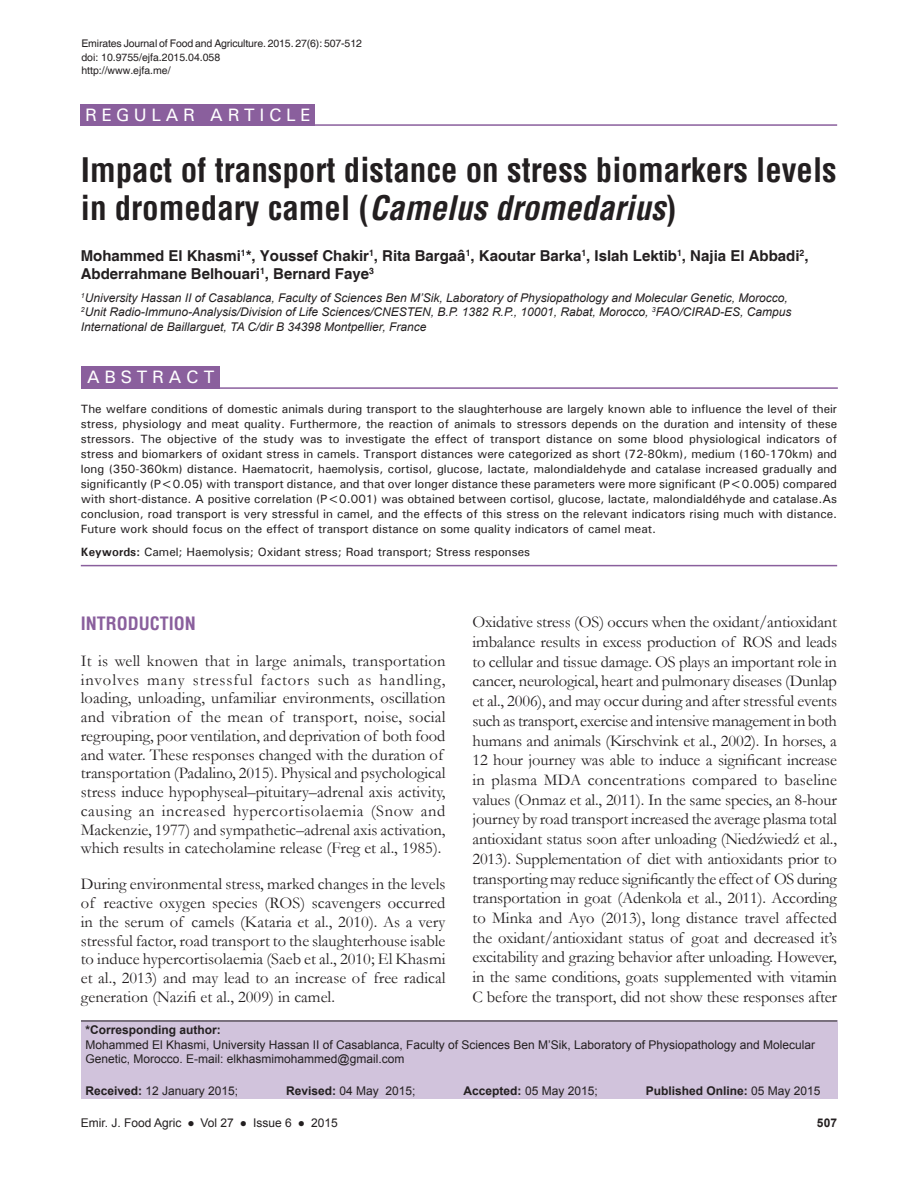
<style>
.page{position:relative;width:918px;height:1188px;background:#fff}
.page>*{position:absolute;margin:0;border:0;box-sizing:border-box;transform-origin:0 0}
.AT{font:700 condensed 33px/37.5px "Helvetica";color:#231f20}
.AH{font:500 18px "Univers";letter-spacing:.25em;color:#fff}
.t1{font:700 condensed 18px "Helvetica";color:#8a5f9d}
.ABSH{font:500 18px "Univers";letter-spacing:.25em;color:#fff}
.TX{font:16.5px/19.6px "Garamond";color:#231f20;text-align:justify}
.AU{font:700 15px/18px "Helvetica";color:#231f20}
.ABS{font:500 12px/15px "Univers";color:#231f20;text-align:justify}
.AFF{font:italic 12px/14.4px "Arial";color:#231f20}
.ADD{font:12px/14.4px "Arial";color:#231f20}
.KWD{font:500 12px "Univers";color:#231f20}
.His{font:12px "Arial";color:#231f20}
.His-2{font:700 12px "Arial";color:#231f20}
.Journal{font:10.5px "Helvetica";letter-spacing:-.015em;color:#231f20}
.s1{font-style:italic}
.s2{font-weight:700}
.s3{font-weight:400}
</style>
<div class="page">
<div style="left:81px;top:1021px;width:756px;height:78px;background:#d1c3dc"></div>
<hr style="left:81px;top:1021px;width:756px;height:1px;background:#231f20">
<hr style="left:81px;top:565px;width:756px;height:1px;background:#8a5f9d">
<div style="left:82px;top:366px;width:138px;height:23px;background:#8a5f9d"></div>
<hr style="left:82px;top:387px;width:756px;height:2px;background:#8a5f9d">
<hr style="left:81px;top:124px;width:756px;height:2px;background:#8a5f9d">
<div style="left:81px;top:104px;width:234px;height:22px;background:#8a5f9d"></div>
<p class="Journal" style="left:81px;top:37px;width:282px">Emirates Journal of Food and Agriculture. 2015. 27(6): 507-512</p>
<p class="Journal" style="left:81px;top:51px;width:140px">doi: 10.9755/ejfa.2015.04.058</p>
<p class="Journal" style="left:81px;top:64px;width:91px">http://www.ejfa.me/</p>
<p class="AH" style="left:85px;top:104px;width:227px">REGULAR ARTICLE</p>
<p class="AT" style="left:81px;top:151px;width:758px">Impact of transport distance on stress biomarkers levels in dromedary camel (<span class="s1">Camelus dromedarius</span>)</p>
<p class="AU" style="left:81px;top:247px;width:729px">Mohammed El Khasmi<sup>1</sup>*, Youssef Chakir<sup>1</sup>, Rita Bargaâ<sup>1</sup>, Kaoutar Barka<sup>1</sup>, Islah Lektib<sup>1</sup>, Najia El Abbadi<sup>2</sup>,<br>Abderrahmane Belhouari<sup>1</sup>, Bernard Faye<sup>3</sup></p>
<p class="AFF" style="left:81px;top:291px;width:712px"><sup>1</sup>University Hassan II of Casablanca, Faculty of Sciences Ben M’Sik, Laboratory of Physiopathology and Molecular Genetic, Morocco,<br><sup>2</sup>Unit Radio-Immuno-Analysis/Division of Life Sciences/CNESTEN, B.P. 1382 R.P., 10001, Rabat, Morocco, <sup>3</sup>FAO/CIRAD-ES, Campus<br>International de Baillarguet, TA C/dir B 34398 Montpellier, France</p>
<p class="ABSH" style="left:87px;top:365px;width:129px">ABSTRACT</p>
<p class="ABS" style="left:81px;top:401px;width:758px">The welfare conditions of domestic animals during transport to the slaughterhouse are largely known able to influence the level of their stress, physiology and meat quality. Furthermore, the reaction of animals to stressors depends on the duration and intensity of these stressors. The objective of the study was to investigate the effect of transport distance on some blood physiological indicators of stress and biomarkers of oxidant stress in camels. Transport distances were categorized as short (72-80km), medium (160-170km) and long (350-360km) distance. Haematocrit, haemolysis, cortisol, glucose, lactate, malondialdehyde and catalase increased gradually and significantly (P&lt;0.05) with transport distance, and that over longer distance these parameters were more significant (P&lt;0.005) compared with short-distance. A positive correlation (P&lt;0.001) was obtained between cortisol, glucose, lactate, malondialdéhyde and catalase.As conclusion, road transport is very stressful in camel, and the effects of this stress on the relevant indicators rising much with distance.<br>Future work should focus on the effect of transport distance on some quality indicators of camel meat.</p>
<p class="KWD" style="left:81px;top:545px;width:451px"><span class="s2">Keywords:</span> Camel; Haemolysis; Oxidant stress; Road transport; Stress responses</p>
<h1 class="t1" style="left:81px;top:611px;width:117px">INTRODUCTION</h1>
<p class="TX" style="left:81px;top:651px;width:366px;line-height:18.8px;text-align:left">It is well knowen that in large animals, transportation involves many stressful factors such as handling, loading, unloading, unfamiliar environments, oscillation and vibration of the mean of transport, noise, social regrouping, poor ventilation, and deprivation of both food and water. These responses changed with the duration of transportation (Padalino, 2015). Physical and psychological stress induce hypophyseal–pituitary–adrenal axis activity, causing an increased hypercortisolaemia (Snow and Mackenzie, 1977) and sympathetic–adrenal axis activation, which results in catecholamine release (Freg et al., 1985).</p>
<p class="TX" style="left:81px;top:874px;width:366px;line-height:18.8px">During environmental stress, marked changes in the levels of reactive oxygen species (ROS) scavengers occurred in the serum of camels (Kataria et al., 2010). As a very stressful factor, road transport to the slaughterhouse isable to induce hypercortisolaemia (Saeb et al., 2010; El Khasmi et al., 2013) and may lead to an increase of free radical generation (Nazifi et al., 2009) in camel.</p>
<p class="TX" style="left:472px;top:612px;width:366px">Oxidative stress (OS) occurs when the oxidant/antioxidant imbalance results in excess production of ROS and leads to cellular and tissue damage. OS plays an important role in cancer, neurological, heart and pulmonary diseases (Dunlap et al., 2006), and may occur during and after stressful events such as transport, exercise and intensive management in both humans and animals (Kirschvink et al., 2002). In horses, a 12 hour journey was able to induce a significant increase in plasma MDA concentrations compared to baseline values (Onmaz et al., 2011). In the same species, an 8-hour journey by road transport increased the average plasma total antioxidant status soon after unloading (Niedźwiedź et al., 2013). Supplementation of diet with antioxidants prior to transporting may reduce significantly the effect of OS during transportation in goat (Adenkola et al., 2011). According to Minka and Ayo (2013), long distance travel affected the oxidant/antioxidant status of goat and decreased it’s excitability and grazing behavior after unloading. However, in the same conditions, goats supplemented with vitamin C before the transport, did not show these responses after</p>
<p class="ADD" style="left:85px;top:1023px;width:731px"><span class="s2">*Corresponding author:<br></span>Mohammed El Khasmi, University Hassan II of Casablanca, Faculty of Sciences Ben M’Sik, Laboratory of Physiopathology and Molecular<br>Genetic, Morocco. E-mail: elkhasmimohammed@gmail.com</p>
<p class="His" style="left:85px;top:1082px;width:154px"><span class="s2">Received:</span> 12 January 2015;</p>
<p class="His" style="left:286px;top:1082px;width:131px"><span class="s2">Revised:</span> 04 May 2015;</p>
<p class="His" style="left:464px;top:1082px;width:136px"><span class="s2">Accepted:</span> 05 May 2015;</p>
<p class="His-2" style="left:646px;top:1082px;width:176px">Published Online: <span class="s3">05 May 2015</span></p>
<p class="ADD" style="left:81px;top:1115px;width:259px">Emir. J. Food Agric ● Vol 27 ● Issue 6 ● 2015</p>
<p class="His-2" style="left:817px;top:1114px;width:22px">507</p>
</div>
